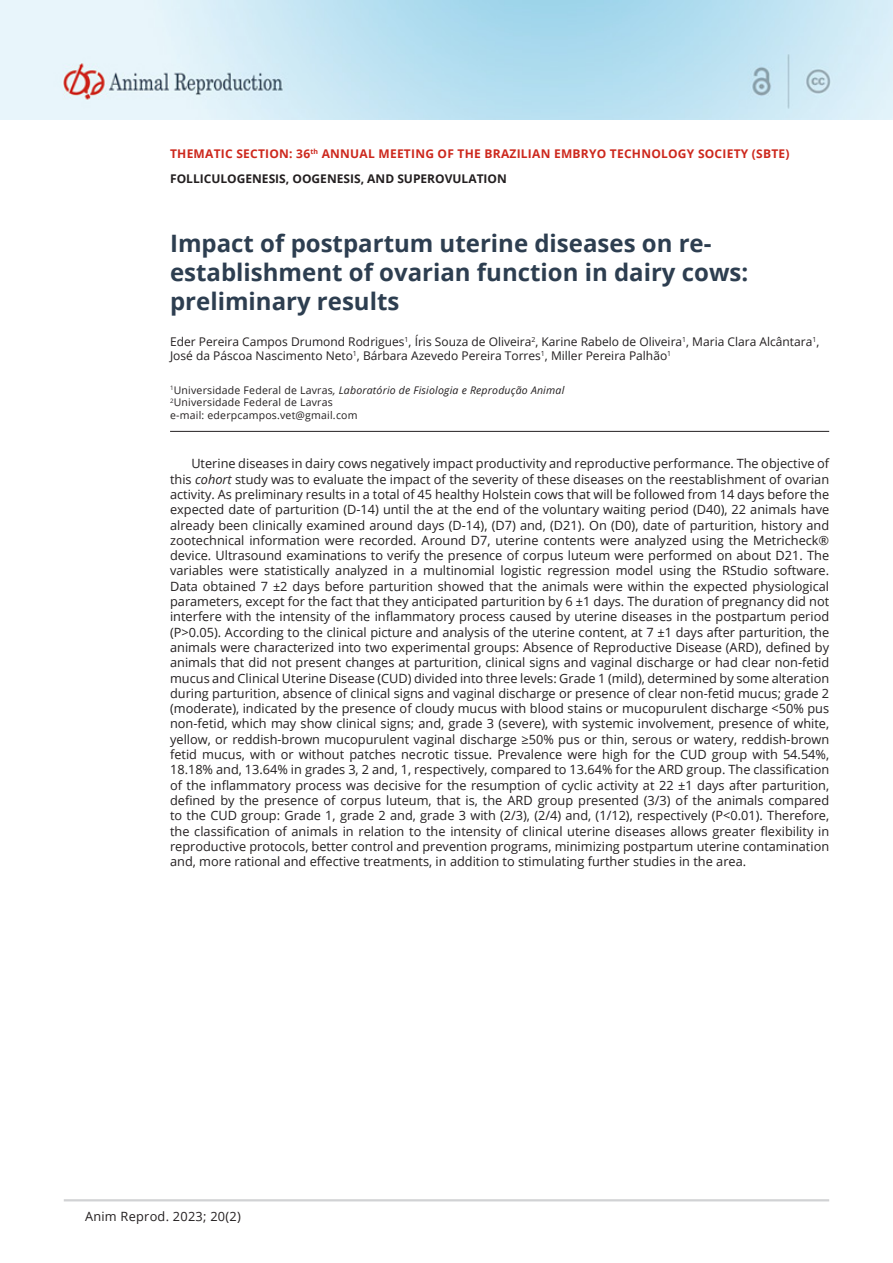
<style>
.page{position:relative;width:893px;height:1263px;background:#fff}
.page>*{position:absolute;margin:0;border:0;box-sizing:border-box;transform-origin:0 0}
.ArticleTitle{font:700 24px/28.8px "Open Sans";color:#2d3e50}
.Abstract{font:12.75px/15.3px "Open Sans";color:#231f20;text-align:justify}
.Abstract-2{font:12.75px "Open Sans";letter-spacing:.02em;color:#231f20}
.Authors{font:12px/14.4px "Open Sans";color:#231f20}
.t1{font:700 12px/24.9px "Open Sans";letter-spacing:.02em;color:#cd281d}
.Affiliations{font:italic 10.5px "Open Sans";letter-spacing:.02em;color:#231f20}
.Correspondence{font:10.5px "Open Sans";letter-spacing:.02em;color:#231f20}
.Affiliations-2{font:10.5px "Open Sans";letter-spacing:.02em;color:#231f20}
.s1{color:#231f20}
.s2{font-style:normal}
.s3{font-style:italic}
</style>
<div class="page">
<img style="left:1px;top:1px;width:892px;height:118px">
<hr style="left:64px;top:1199px;width:765px;height:2px;background:#d1d2d4">
<hr style="left:170px;top:431px;width:659px;height:1px;background:#231f20">
<p class="t1" style="left:170px;top:141px;width:621px">THEMATIC SECTION: 36<sup>th</sup> ANNUAL MEETING OF THE BRAZILIAN EMBRYO TECHNOLOGY SOCIETY (SBTE)<br><span class="s1">FOLLICULOGENESIS, OOGENESIS, AND SUPEROVULATION</span></p>
<p class="ArticleTitle" style="left:170px;top:229px;width:580px">Impact of postpartum uterine diseases on re&shy;establishment of ovarian function in dairy cows: preliminary results</p>
<p class="Authors" style="left:170px;top:334px;width:651px">Eder Pereira Campos Drumond Rodrigues<sup>1</sup>, Íris Souza de Oliveira<sup>2</sup>, Karine Rabelo de Oliveira<sup>1</sup>, Maria Clara Alcântara<sup>1</sup>,<br>José da Páscoa Nascimento Neto<sup>1</sup>, Bárbara Azevedo Pereira Torres<sup>1</sup>, Miller Pereira Palhão<sup>1</sup></p>
<p class="Affiliations" style="left:170px;top:383px;width:396px"><sup>1</sup><span class="s2">Universidade Federal de Lavras</span>, Laboratório de Fisiologia e Reprodução Animal</p>
<p class="Affiliations-2" style="left:170px;top:395px;width:164px"><sup>2</sup>Universidade Federal de Lavras</p>
<p class="Correspondence" style="left:170px;top:408px;width:189px">e-mail: ederpcampos.vet@gmail.com</p>
<p class="Abstract" style="left:170px;top:456px;width:661px;text-indent:21px">Uterine diseases in dairy cows negatively impact productivity and reproductive performance. The objective of this <span class="s3">cohort</span> study was to evaluate the impact of the severity of these diseases on the reestablishment of ovarian activity. As preliminary results in a total of 45 healthy Holstein cows that will be followed from 14 days before the expected date of parturition (D-14) until the at the end of the voluntary waiting period (D40), 22 animals have already been clinically examined around days (D-14), (D7) and, (D21). On (D0), date of parturition, history and zootechnical information were recorded. Around D7, uterine contents were analyzed using the Metricheck® device. Ultrasound examinations to verify the presence of corpus luteum were performed on about D21. The variables were statistically analyzed in a multinomial logistic regression model using the RStudio software.<br>Data obtained 7 ±2 days before parturition showed that the animals were within the expected physiological parameters, except for the fact that they anticipated parturition by 6 ±1 days. The duration of pregnancy did not interfere with the intensity of the inflammatory process caused by uterine diseases in the postpartum period (P&gt;0.05). According to the clinical picture and analysis of the uterine content, at 7 ±1 days after parturition, the animals were characterized into two experimental groups: Absence of Reproductive Disease (ARD), defined by animals that did not present changes at parturition, clinical signs and vaginal discharge or had clear non-fetid mucus and Clinical Uterine Disease (CUD) divided into three levels: Grade 1 (mild), determined by some alteration during parturition, absence of clinical signs and vaginal discharge or presence of clear non-fetid mucus; grade 2 (moderate), indicated by the presence of cloudy mucus with blood stains or mucopurulent discharge &lt;50% pus non-fetid, which may show clinical signs; and, grade 3 (severe), with systemic involvement, presence of white, yellow, or reddish-brown mucopurulent vaginal discharge ≥50% pus or thin, serous or watery, reddish-brown fetid mucus, with or without patches necrotic tissue. Prevalence were high for the CUD group with 54.54%, 18.18% and, 13.64% in grades 3, 2 and, 1, respectively, compared to 13.64% for the ARD group. The classification of the inflammatory process was decisive for the resumption of cyclic activity at 22 ±1 days after parturition, defined by the presence of corpus luteum, that is, the ARD group presented (3/3) of the animals compared to the CUD group: Grade 1, grade 2 and, grade 3 with (2/3), (2/4) and, (1/12), respectively (P&lt;0.01). Therefore, the classification of animals in relation to the intensity of clinical uterine diseases allows greater flexibility in reproductive protocols, better control and prevention programs, minimizing postpartum uterine contamination and, more rational and effective treatments, in addition to stimulating further studies in the area.</p>
<p class="Abstract-2" style="left:85px;top:1207px;width:157px">Anim Reprod. 2023; 20(2)</p>
</div>
